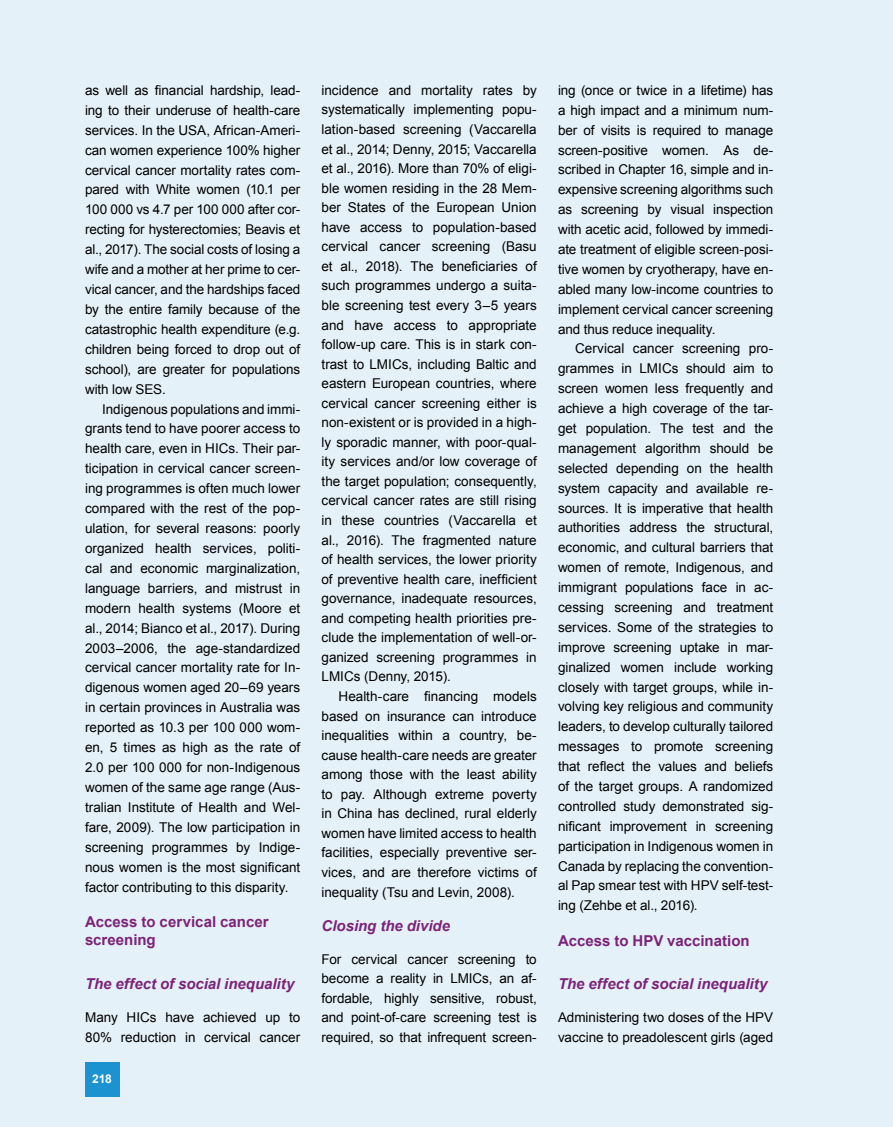
<style>
.page{position:relative;width:893px;height:1127px;background:#e5f1f8}
.page>*{position:absolute;margin:0;border:0;box-sizing:border-box;transform-origin:0 0}
.t1{font:italic 700 15px "Arial";color:#7b2379}
.t2{font:700 15px/18.5px "Arial";color:#7b2379}
.t3{font:13.5px/20px "Arial";letter-spacing:-.005em;color:#000;text-align:justify}
.t4{font:700 12px "Arial";color:#fff}
</style>
<div class="page">
<div style="left:85px;top:1062px;width:34px;height:34px;background:#1c92d1"></div>
<p class="t3" style="left:85px;top:80px;width:217px">as well as financial hardship, lead&shy;ing to their underuse of health-care services. In the USA, African-Ameri&shy;can women experience 100% higher cervical cancer mortality rates com&shy;pared with White women (10.1 per 100 000 vs 4.7 per 100 000 after cor&shy;recting for hysterectomies; Beavis et al., 2017). The social costs of losing a wife and a mother at her prime to cer&shy;vical cancer, and the hardships faced by the entire family because of the catastrophic health expenditure (e.g. children being forced to drop out of school), are greater for populations with low SES.</p>
<p class="t3" style="left:85px;top:399px;width:217px;text-indent:17px">Indigenous populations and immi&shy;grants tend to have poorer access to health care, even in HICs. Their par&shy;ticipation in cervical cancer screen&shy;ing programmes is often much lower compared with the rest of the pop&shy;ulation, for several reasons: poorly organized health services, politi&shy;cal and economic marginalization, language barriers, and mistrust in modern health systems (Moore et al., 2014; Bianco et al., 2017). During 2003–2006, the age-standardized cervical cancer mortality rate for In&shy;digenous women aged 20–69 years in certain provinces in Australia was reported as 10.3 per 100 000 wom&shy;en, 5 times as high as the rate of 2.0 per 100 000 for non-Indigenous women of the same age range (Aus&shy;tralian Institute of Health and Wel&shy;fare, 2009). The low participation in screening programmes by Indige&shy;nous women is the most significant factor contributing to this disparity.</p>
<p class="t2" style="left:85px;top:913px;width:185px">Access to cervical cancer screening</p>
<p class="t1" style="left:85px;top:974px;width:211px">The effect of social inequality</p>
<p class="t3" style="left:85px;top:1007px;width:217px">Many HICs have achieved up to<br>80% reduction in cervical cancer</p>
<p class="t4" style="left:92px;top:1071px;width:21px">218</p>
<p class="t3" style="left:322px;top:81px;width:217px;line-height:19.5px">incidence and mortality rates by systematically implementing popu&shy;lation-based screening (Vaccarella et al., 2014; Denny, 2015; Vaccarella et al., 2016). More than 70% of eligi&shy;ble women residing in the 28 Mem&shy;ber States of the European Union have access to population-based cervical cancer screening (Basu et al., 2018). The beneficiaries of such programmes undergo a suita&shy;ble screening test every 3–5 years and have access to appropriate follow-up care. This is in stark con&shy;trast to LMICs, including Baltic and eastern European countries, where cervical cancer screening either is non-existent or is provided in a high&shy;ly sporadic manner, with poor-qual&shy;ity services and/or low coverage of the target population; consequently, cervical cancer rates are still rising in these countries (Vaccarella et al., 2016). The fragmented nature of health services, the lower priority of preventive health care, inefficient governance, inadequate resources, and competing health priorities pre&shy;clude the implementation of well-or&shy;ganized screening programmes in LMICs (Denny, 2015).</p>
<p class="t3" style="left:322px;top:687px;width:217px;line-height:19.5px;text-indent:17px">Health-care financing models based on insurance can introduce inequalities within a country, be&shy;cause health-care needs are greater among those with the least ability to pay. Although extreme poverty in China has declined, rural elderly women have limited access to health facilities, especially preventive ser&shy;vices, and are therefore victims of inequality (Tsu and Levin, 2008).</p>
<p class="t1" style="left:322px;top:916px;width:130px">Closing the divide</p>
<p class="t3" style="left:322px;top:949px;width:217px;line-height:19.5px">For cervical cancer screening to become a reality in LMICs, an af&shy;fordable, highly sensitive, robust, and point-of-care screening test is required, so that infrequent screen-</p>
<p class="t3" style="left:558px;top:80px;width:217px">ing (once or twice in a lifetime) has a high impact and a minimum num&shy;ber of visits is required to manage screen-positive women. As de&shy;scribed in Chapter 16, simple and in&shy;expensive screening algorithms such as screening by visual inspection with acetic acid, followed by immedi&shy;ate treatment of eligible screen-posi&shy;tive women by cryotherapy, have en&shy;abled many low-income countries to implement cervical cancer screening and thus reduce inequality.</p>
<p class="t3" style="left:558px;top:339px;width:217px;text-indent:17px">Cervical cancer screening pro&shy;grammes in LMICs should aim to screen women less frequently and achieve a high coverage of the tar&shy;get population. The test and the management algorithm should be selected depending on the health system capacity and available re&shy;sources. It is imperative that health authorities address the structural, economic, and cultural barriers that women of remote, Indigenous, and immigrant populations face in ac&shy;cessing screening and treatment services. Some of the strategies to improve screening uptake in mar&shy;ginalized women include working closely with target groups, while in&shy;volving key religious and community leaders, to develop culturally tailored messages to promote screening that reflect the values and beliefs of the target groups. A randomized controlled study demonstrated sig&shy;nificant improvement in screening participation in Indigenous women in Canada by replacing the convention&shy;al Pap smear test with HPV self-test&shy;ing (Zehbe et al., 2016).</p>
<p class="t2" style="left:558px;top:931px;width:193px">Access to HPV vaccination</p>
<p class="t1" style="left:558px;top:974px;width:211px">The effect of social inequality</p>
<p class="t3" style="left:558px;top:1007px;width:217px">Administering two doses of the HPV vaccine to preadolescent girls (aged</p>
</div>
